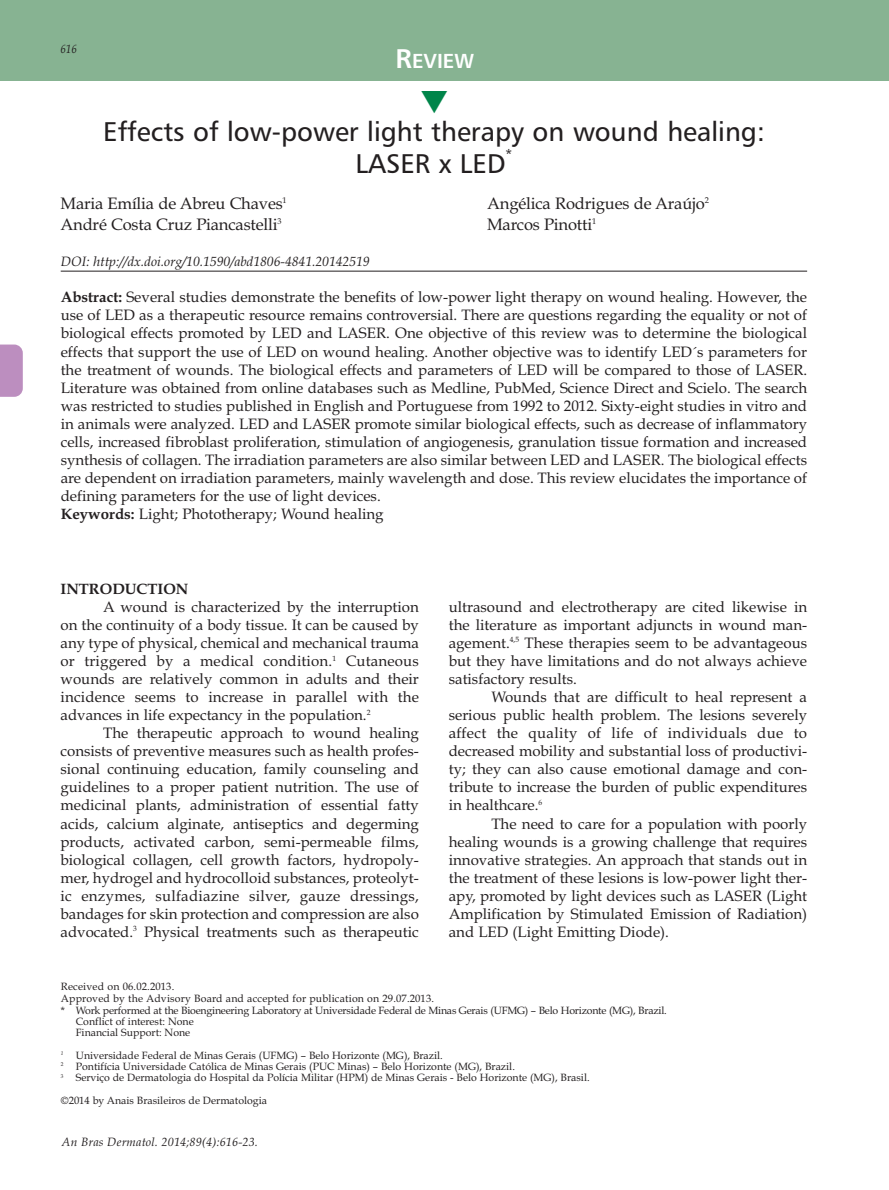
<style>
.page{position:relative;width:889px;height:1190px;background:#fff}
.page>*{position:absolute;margin:0;border:0;box-sizing:border-box;transform-origin:0 0}
.t1{font:27.12px/31.7px "Humanist 777 BT Roman B";color:#231f20;text-align:center}
.t2{font:20.3px "Humanist 777 BT Bold B";color:#fff}
.t3{font:16.62px "Book Antiqua";letter-spacing:-.01em;color:#231f20}
.t4{font:15.05px/18px "Book Antiqua";color:#231f20;text-align:justify}
.t5{font:700 15.05px "Book Antiqua";color:#231f20}
.t6{font:italic 13.47px "Book Antiqua";color:#231f20}
.t7{font:13.47px "Humanist 777 BT Roman B";color:#231f20}
.t8{font:italic 12.08px "Book Antiqua";letter-spacing:.015em;color:#231f20}
.t9{font:italic 12.08px "Book Antiqua";letter-spacing:.015em;color:#231f20;scale:.9 1}
.t10{font:10.5px/11.2px "Book Antiqua";color:#231f20}
.t11{font:10.5px/11.2px "Book Antiqua";letter-spacing:-.02em;color:#231f20}
.s1{font-size:27.12px}
.s2{font-weight:700}
</style>
<div class="page">
<div style="left:0;top:0;width:889px;height:80px;background:#87b392"></div>
<svg style="left:0;top:344px;width:23px;height:53px"></svg>
<hr style="left:61px;top:271px;width:746px;height:1px;background:#231f20">
<p class="t9" style="left:61px;top:44px;width:20px">616</p>
<h2 class="t2" style="left:395px;top:53px;width:80px"><span class="s1">R</span>EVIEW</h2>
<h1 class="t1" style="left:103px;top:118px;width:663px">Effects of low-power light therapy on wound healing:<br>LASER x LED</h1>
<p class="t7" style="left:506px;top:149px;width:8px">*</p>
<p class="t3" style="left:61px;top:196px;width:228px">Maria Emília de Abreu Chaves<sup>1</sup></p>
<p class="t3" style="left:487px;top:196px;width:223px">Angélica Rodrigues de Araújo<sup>2</sup></p>
<p class="t3" style="left:61px;top:218px;width:223px">André Costa Cruz Piancastelli<sup>3</sup></p>
<p class="t3" style="left:487px;top:218px;width:111px">Marcos Pinotti<sup>1</sup></p>
<p class="t6" style="left:61px;top:256px;width:310px">DOI: http://dx.doi.org/10.1590/abd1806-4841.20142519</p>
<p class="t4" style="left:61px;top:290px;width:748px;text-align:left"><span class="s2">Abstract:</span> Several studies demonstrate the benefits of low-power light therapy on wound healing. However, the use of LED as a therapeutic resource remains controversial. There are questions regarding the equality or not of biological effects promoted by LED and LASER. One objective of this review was to determine the biological effects that support the use of LED on wound healing. Another objective was to identify LED´s parameters for the treatment of wounds. The biological effects and parameters of LED will be compared to those of LASER.<br>Literature was obtained from online databases such as Medline, PubMed, Science Direct and Scielo. The search was restricted to studies published in English and Portuguese from 1992 to 2012. Sixty-eight studies in vitro and in animals were analyzed. LED and LASER promote similar biological effects, such as decrease of inflammatory cells, increased fibroblast proliferation, stimulation of angiogenesis, granulation tissue formation and increased synthesis of collagen. The irradiation parameters are also similar between LED and LASER. The biological effects are dependent on irradiation parameters, mainly wavelength and dose. This review elucidates the importance of defining parameters for the use of light devices.<br><span class="s2">Keywords:</span> Light; Phototherapy; Wound healing</p>
<p class="t5" style="left:61px;top:583px;width:129px">INTRODUCTION</p>
<p class="t4" style="left:61px;top:599px;width:360px;text-indent:43px">A wound is characterized by the interruption on the continuity of a body tissue. It can be caused by any type of physical, chemical and mechanical trauma or triggered by a medical condition.<sup>1</sup> Cutaneous wounds are relatively common in adults and their incidence seems to increase in parallel with the advances in life expectancy in the population.<sup>2</sup></p>
<p class="t4" style="left:61px;top:726px;width:360px;text-indent:43px">The therapeutic approach to wound healing consists of preventive measures such as health profes&shy;sional continuing education, family counseling and guidelines to a proper patient nutrition. The use of medicinal plants, administration of essential fatty acids, calcium alginate, antiseptics and degerming products, activated carbon, semi-permeable films, biological collagen, cell growth factors, hydropoly&shy;mer, hydrogel and hydrocolloid substances, proteolyt&shy;ic enzymes, sulfadiazine silver, gauze dressings, bandages for skin protection and compression are also advocated.<sup>3</sup> Physical treatments such as therapeutic</p>
<p class="t4" style="left:449px;top:599px;width:360px">ultrasound and electrotherapy are cited likewise in the literature as important adjuncts in wound man&shy;agement.<sup>4,5</sup> These therapies seem to be advantageous but they have limitations and do not always achieve satisfactory results.</p>
<p class="t4" style="left:449px;top:690px;width:360px;text-indent:43px">Wounds that are difficult to heal represent a serious public health problem. The lesions severely affect the quality of life of individuals due to decreased mobility and substantial loss of productivi&shy;ty; they can also cause emotional damage and con&shy;tribute to increase the burden of public expenditures in healthcare.<sup>6</sup></p>
<p class="t4" style="left:449px;top:816px;width:360px;text-indent:43px">The need to care for a population with poorly healing wounds is a growing challenge that requires innovative strategies. An approach that stands out in the treatment of these lesions is low-power light ther&shy;apy, promoted by light devices such as LASER (Light Amplification by Stimulated Emission of Radiation) and LED (Light Emitting Diode).</p>
<p class="t10" style="left:61px;top:981px;width:375px;line-height:12.6px">Received on 06.02.2 013.<br>Approved by the Advisory Board and accepted for publication on 29.07.2013.</p>
<p class="t11" style="left:76px;top:1006px;width:593px;text-indent:-15px">* Work performed at the Bioengineering Laboratory at Universidade Federal de Minas Gerais (UFMG) – Belo Horizonte (MG), Brazil.<br>Conflict of interest: None<br>Financial Support: None</p>
<p class="t10" style="left:61px;top:1051px;width:530px"><sup>1</sup> Universidade Federal de Minas Gerais (UFMG) – Belo Horizonte (MG), Brazil.<br><sup>2</sup> Pontifícia Universidade Católica de Minas Gerais (PUC Minas) – Belo Horizonte (MG), Brazil.<br><sup>3</sup> Serviço de Dermatologia do Hospital da Polícia Militar (HPM) de Minas Gerais - Belo Horizonte (MG), Brasil.</p>
<p class="t10" style="left:61px;top:1096px;width:208px">©2014 by Anais Brasileiros de Dermatologia</p>
<p class="t8" style="left:62px;top:1137px;width:198px">An Bras Dermatol. 2014;89(4):616-23.</p>
</div>
